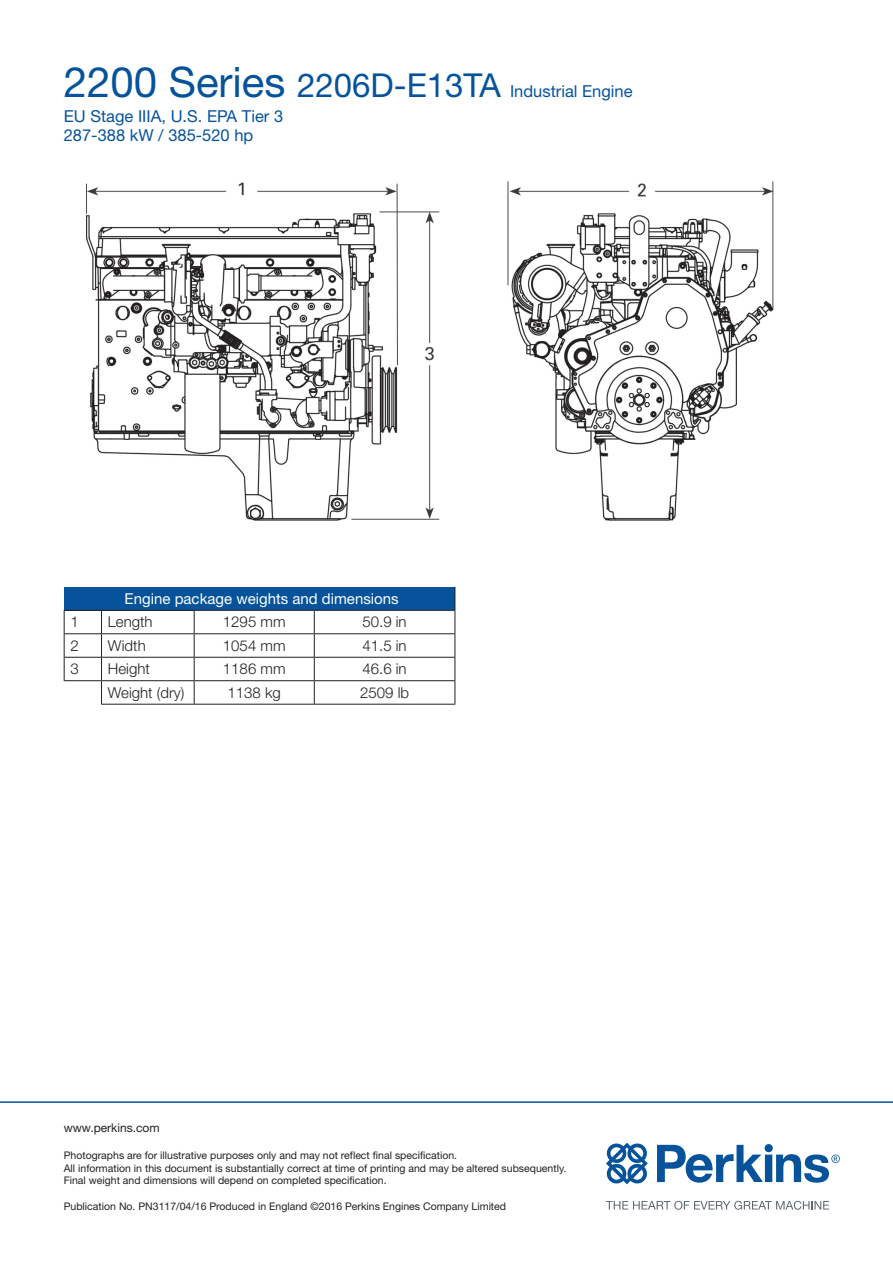
<style>
.page{position:relative;width:893px;height:1263px;background:#fff}
.page>*{position:absolute;margin:0;border:0;box-sizing:border-box;transform-origin:0 0}
.t1{font:16.5px/24.8px "Helvetica Neue";color:#06539b}
.t2{font:300 15px "Helvetica Neue";color:#231f20}
.t3{font:15px "Helvetica Neue";color:#fff}
.t4{font:12px "Helvetica Neue";color:#231f20}
.t5{font:10.5px/12.6px "Helvetica Neue";color:#231f20}
.s1{font-size:42px}
.s2{font-size:33px}
</style>
<div class="page">
<svg style="left:606px;top:1201px;width:223px;height:9px"></svg>
<svg style="left:606px;top:1143px;width:42px;height:41px"></svg>
<svg style="left:657px;top:1144px;width:183px;height:39px"></svg>
<img style="left:86px;top:181px;width:688px;height:340px">
<hr style="left:0;top:1101px;width:893px;height:2px;background:#06539b">
<div style="left:64px;top:587px;width:391px;height:23px;background:#06539b"></div>
<hr style="left:194px;top:704px;width:120px;height:1px;background:#231f20">
<hr style="left:314px;top:704px;width:141px;height:1px;background:#231f20">
<svg style="left:64px;top:611px;width:1px;height:69px"></svg>
<hr style="left:101px;top:704px;width:93px;height:1px;background:#231f20">
<hr style="left:64px;top:680px;width:38px;height:1px;background:#231f20">
<hr style="left:64px;top:633px;width:38px;height:1px;background:#231f20">
<hr style="left:64px;top:657px;width:38px;height:1px;background:#231f20">
<hr style="left:102px;top:633px;width:92px;height:1px;background:#231f20">
<hr style="left:102px;top:657px;width:92px;height:1px;background:#231f20">
<svg style="left:101px;top:611px;width:1px;height:93px"></svg>
<hr style="left:102px;top:680px;width:92px;height:1px;background:#231f20">
<svg style="left:194px;top:587px;width:262px;height:117px"></svg>
<hr style="left:64px;top:610px;width:38px;height:1px;background:#231f20">
<hr style="left:102px;top:610px;width:92px;height:1px;background:#231f20">
<hr style="left:194px;top:610px;width:120px;height:1px;background:#231f20">
<hr style="left:314px;top:610px;width:141px;height:1px;background:#231f20">
<h1 class="t1" style="left:64px;top:78px;width:570px"><span class="s1">2200 Series</span> <span class="s2">2206D-E13TA</span> Industrial Engine<br>EU Stage IIIA, U.S. EPA Tier 3</h1>
<h1 class="t1" style="left:64px;top:123px;width:191px">287-388 kW / 385-520 hp</h1>
<h2 class="t3" style="left:125px;top:590px;width:275px">Engine package weights and dimensions</h2>
<h2 class="t2" style="left:71px;top:613px;width:10px">1</h2>
<h2 class="t2" style="left:108px;top:613px;width:46px">Length</h2>
<h2 class="t2" style="left:223px;top:613px;width:64px">1295 mm</h2>
<h2 class="t2" style="left:362px;top:613px;width:46px">50.9 in</h2>
<h2 class="t2" style="left:71px;top:636px;width:10px">2</h2>
<h2 class="t2" style="left:108px;top:636px;width:39px">Width</h2>
<h2 class="t2" style="left:223px;top:636px;width:64px">1054 mm</h2>
<h2 class="t2" style="left:362px;top:636px;width:46px">41.5 in</h2>
<h2 class="t2" style="left:71px;top:660px;width:10px">3</h2>
<h2 class="t2" style="left:108px;top:660px;width:43px">Height</h2>
<h2 class="t2" style="left:223px;top:660px;width:64px">1186 mm</h2>
<h2 class="t2" style="left:362px;top:660px;width:46px">46.6 in</h2>
<h2 class="t2" style="left:108px;top:683px;width:78px">Weight (dry)</h2>
<h2 class="t2" style="left:228px;top:683px;width:55px">1138 kg</h2>
<h2 class="t2" style="left:360px;top:683px;width:50px">2509 lb</h2>
<p class="t4" style="left:64px;top:1121px;width:97px">www.perkins.com</p>
<p class="t5" style="left:64px;top:1149px;width:504px">Photographs are for illustrative purposes only and may not reflect final specification.<br>All information in this document is substantially correct at time of printing and may be altered subsequently.<br>Final weight and dimensions will depend on completed specification.</p>
<p class="t5" style="left:64px;top:1199px;width:444px">Publication No. PN3117/04/16 Produced in England ©2016 Perkins Engines Company Limited</p>
</div>
